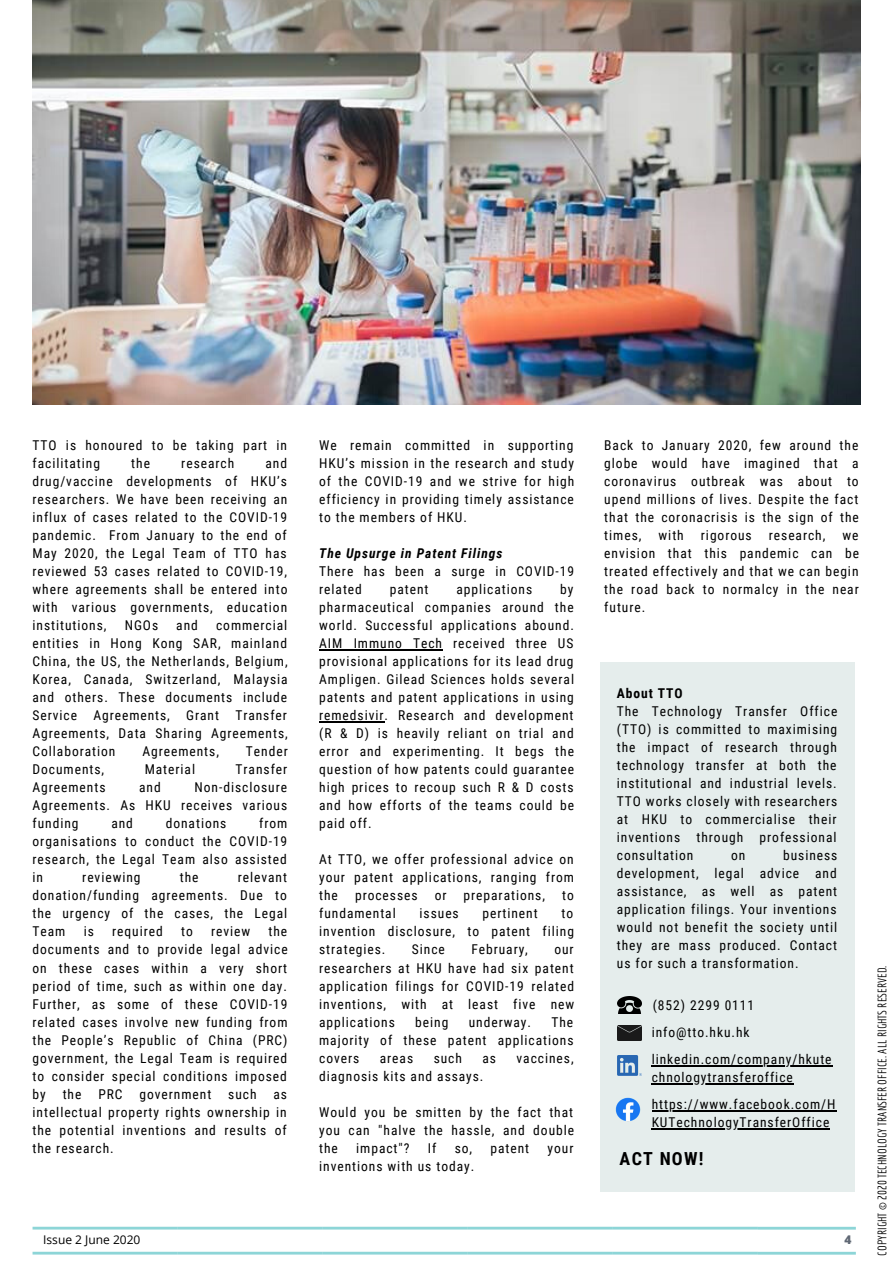
<style>
.page{position:relative;width:894px;height:1264px;background:#fff}
.page>*{position:absolute;margin:0;border:0;box-sizing:border-box;transform-origin:0 0}
.t1{font:700 18px "Roboto Condensed";letter-spacing:.07em;color:#000}
.t2{font:13.5px/18px "Roboto Condensed";letter-spacing:.07em;color:#000;text-align:justify}
.t3{font:italic 700 13.5px "Roboto Condensed";letter-spacing:.07em;color:#000}
.t4{font:700 13.5px "Roboto Condensed";letter-spacing:.07em;color:#000}
.t5{font:12px "Economica";color:#000}
.t6{font:12px "Open Sans";color:#000}
.t7{font:800 12px "Open Sans";color:#606874}
</style>
<div class="page">
<img style="left:33px;top:0;width:827px;height:404px">
<div style="left:600px;top:662px;width:254px;height:530px;background:#e5edec"></div>
<svg style="left:33px;top:1226px;width:822px;height:3px;background:#a9dfe0"></svg>
<svg style="left:33px;top:1251px;width:822px;height:3px;background:#aadfe1"></svg>
<img style="left:617px;top:1055px;width:24px;height:20px">
<hr style="left:319px;top:649px;width:124px;height:1px;background:#000">
<hr style="left:319px;top:721px;width:65px;height:1px;background:#000">
<img style="left:617px;top:996px;width:24px;height:17px">
<img style="left:617px;top:1025px;width:24px;height:15px">
<img style="left:615px;top:1097px;width:25px;height:24px">
<hr style="left:651px;top:1064px;width:181px;height:2px;background:#000">
<hr style="left:651px;top:1082px;width:142px;height:2px;background:#000">
<hr style="left:651px;top:1110px;width:185px;height:1px;background:#000">
<hr style="left:651px;top:1128px;width:179px;height:1px;background:#000">
<p class="t2" style="left:33px;top:436px;width:256px">TTO is honoured to be taking part in facilitating</p>
<p class="t2" style="left:33px;top:454px;width:256px;text-indent:233px">and drug/vaccine developments of HKU’s researchers. We have been receiving an influx of cases related to the COVID-19 pandemic. From January to the end of May 2020, the Legal Team of TTO has reviewed 53 cases related to COVID-19, where agreements shall be entered into with various governments, education institutions,</p>
<p class="t2" style="left:131px;top:454px;width:20px">the</p>
<p class="t2" style="left:181px;top:454px;width:54px">research</p>
<p class="t2" style="left:33px;top:616px;width:257px;text-indent:183px">commercial entities in Hong Kong SAR, mainland China, the US, the Netherlands, Belgium, Korea, Canada, Switzerland, Malaysia and others. These documents include Service Agreements, Grant Transfer Agreements, Data Sharing Agreements, Collaboration</p>
<p class="t2" style="left:125px;top:616px;width:35px">NGOs</p>
<p class="t2" style="left:176px;top:616px;width:23px">and</p>
<p class="t2" style="left:142px;top:742px;width:78px">Agreements,</p>
<p class="t2" style="left:246px;top:742px;width:43px">Tender</p>
<p class="t2" style="left:33px;top:760px;width:73px">Documents,</p>
<p class="t2" style="left:145px;top:760px;width:52px">Material</p>
<p class="t2" style="left:235px;top:760px;width:53px">Transfer</p>
<p class="t2" style="left:33px;top:778px;width:74px">Agreements</p>
<p class="t2" style="left:139px;top:778px;width:23px">and</p>
<p class="t2" style="left:33px;top:778px;width:256px;text-indent:162px">Non-disclosure Agreements. As HKU receives various funding</p>
<p class="t2" style="left:33px;top:814px;width:256px;text-indent:227px">from organisations to conduct the COVID-19 research, the Legal Team also assisted in</p>
<p class="t2" style="left:111px;top:814px;width:23px">and</p>
<p class="t2" style="left:166px;top:814px;width:62px">donations</p>
<p class="t2" style="left:33px;top:868px;width:256px;text-indent:205px">relevant donation/funding agreements. Due to the urgency of the cases, the Legal Team</p>
<p class="t2" style="left:82px;top:868px;width:60px">reviewing</p>
<p class="t2" style="left:180px;top:868px;width:20px">the</p>
<p class="t2" style="left:33px;top:922px;width:256px;text-indent:236px">the documents and to provide legal advice on these cases within a very short period of time, such as within one day.<br>Further, as some of these COVID-19 related cases involve new funding from the People’s Republic of China (PRC) government, the Legal Team is required to consider special conditions imposed by</p>
<p class="t2" style="left:84px;top:922px;width:12px">is</p>
<p class="t2" style="left:112px;top:922px;width:52px">required</p>
<p class="t2" style="left:181px;top:922px;width:13px">to</p>
<p class="t2" style="left:211px;top:922px;width:41px">review</p>
<p class="t2" style="left:63px;top:1085px;width:20px">the</p>
<p class="t2" style="left:98px;top:1085px;width:26px">PRC</p>
<p class="t2" style="left:139px;top:1085px;width:73px">government</p>
<p class="t2" style="left:228px;top:1085px;width:30px">such</p>
<p class="t2" style="left:33px;top:1085px;width:256px;text-indent:241px">as intellectual property rights ownership in the potential inventions and results of the research.</p>
<p class="t2" style="left:319px;top:436px;width:256px">We remain committed in supporting HKU’s mission in the research and study of the COVID-19 and we strive for high efficiency in providing timely assistance to the members of HKU.</p>
<p class="t3" style="left:319px;top:545px;width:185px">The Upsurge in Patent Filings</p>
<p class="t2" style="left:319px;top:562px;width:256px">There has been a surge in COVID-19 related</p>
<p class="t2" style="left:319px;top:580px;width:256px;text-indent:241px">by pharmaceutical companies around the world. Successful applications abound.<br>AIM Immuno Tech received three US provisional applications for its lead drug Ampligen. Gilead Sciences holds several patents and patent applications in using remedsivir. Research and development (R &amp; D) is heavily reliant on trial and error and experimenting. It begs the question of how patents could guarantee high prices to recoup such R &amp; D costs and how efforts of the teams could be paid off.</p>
<p class="t2" style="left:319px;top:850px;width:256px">At TTO, we offer professional advice on your patent applications, ranging from the</p>
<p class="t2" style="left:390px;top:580px;width:40px">patent</p>
<p class="t2" style="left:456px;top:580px;width:77px">applications</p>
<p class="t2" style="left:355px;top:886px;width:64px">processes</p>
<p class="t2" style="left:434px;top:886px;width:13px">or</p>
<p class="t2" style="left:463px;top:886px;width:83px">preparations,</p>
<p class="t2" style="left:562px;top:886px;width:13px">to</p>
<p class="t2" style="left:319px;top:904px;width:78px">fundamental</p>
<p class="t2" style="left:419px;top:904px;width:41px">issues</p>
<p class="t2" style="left:482px;top:904px;width:57px">pertinent</p>
<p class="t2" style="left:319px;top:904px;width:256px;text-indent:242px">to invention disclosure, to patent filing strategies.</p>
<p class="t2" style="left:412px;top:940px;width:34px">Since</p>
<p class="t2" style="left:471px;top:940px;width:58px">February,</p>
<p class="t2" style="left:319px;top:940px;width:256px;text-indent:235px">our researchers at HKU have had six patent application filings for COVID-19 related inventions, with at least five new applications</p>
<p class="t2" style="left:319px;top:1012px;width:256px;text-indent:232px">The majority of these patent applications covers</p>
<p class="t2" style="left:415px;top:1012px;width:35px">being</p>
<p class="t2" style="left:468px;top:1012px;width:64px">underway.</p>
<p class="t2" style="left:380px;top:1048px;width:35px">areas</p>
<p class="t2" style="left:433px;top:1048px;width:30px">such</p>
<p class="t2" style="left:482px;top:1048px;width:15px">as</p>
<p class="t2" style="left:516px;top:1048px;width:59px">vaccines,</p>
<p class="t2" style="left:319px;top:1067px;width:166px">diagnosis kits and assays.</p>
<p class="t2" style="left:319px;top:1103px;width:256px">Would you be smitten by the fact that you can "halve the hassle, and double the</p>
<p class="t2" style="left:356px;top:1139px;width:55px">impact"?</p>
<p class="t2" style="left:427px;top:1139px;width:10px">If</p>
<p class="t2" style="left:454px;top:1139px;width:19px">so,</p>
<p class="t2" style="left:490px;top:1139px;width:40px">patent</p>
<p class="t2" style="left:547px;top:1139px;width:27px">your</p>
<p class="t2" style="left:319px;top:1157px;width:157px">inventions with us today.</p>
<p class="t2" style="left:604px;top:436px;width:256px">Back to January 2020, few around the globe would have imagined that a coronavirus outbreak was about to upend millions of lives. Despite the fact that the coronacrisis is the sign of the times,</p>
<p class="t2" style="left:658px;top:526px;width:27px">with</p>
<p class="t2" style="left:700px;top:526px;width:52px">rigorous</p>
<p class="t2" style="left:768px;top:526px;width:58px">research,</p>
<p class="t2" style="left:604px;top:526px;width:256px;text-indent:238px">we envision that this pandemic can be treated effectively and that we can begin the road back to normalcy in the near future.</p>
<p class="t4" style="left:616px;top:685px;width:67px">About TTO</p>
<p class="t2" style="left:616px;top:702px;width:222px">The Technology Transfer Office (TTO) is committed to maximising the impact of research through technology transfer at both the institutional and industrial levels.<br>TTO works closely with researchers at HKU to commercialise their inventions through professional consultation</p>
<p class="t2" style="left:616px;top:846px;width:222px;text-indent:166px">business development, legal advice and assistance, as well as patent application filings. Your inventions would not benefit the society until they are mass produced. Contact us for such a transformation.</p>
<p class="t2" style="left:651px;top:991px;width:181px;line-height:27.2px;text-align:left">(852) 2299 0111 info@tto.hku.hk linkedin.com/company/hkute</p>
<p class="t2" style="left:651px;top:1068px;width:143px">chnologytransferoffice</p>
<p class="t2" style="left:731px;top:846px;width:16px">on</p>
<p class="t2" style="left:651px;top:1095px;width:185px">https://www.facebook.com/H<br>KUTechnologyTransferOffice</p>
<h1 class="t1" style="left:619px;top:1148px;width:85px">ACT NOW!</h1>
<p class="t6" style="left:43px;top:1230px;width:99px">Issue 2 June 2020</p>
<p class="t7" style="left:844px;top:1230px;width:9px">4</p>
<p class="t5" style="left:874px;top:1255px;width:292px;rotate:-90deg">COPYRIGHT © 2020 TECHNOLOGY TRANSFER OFFICE. ALL RIGHTS RESERVED.</p>
</div>
